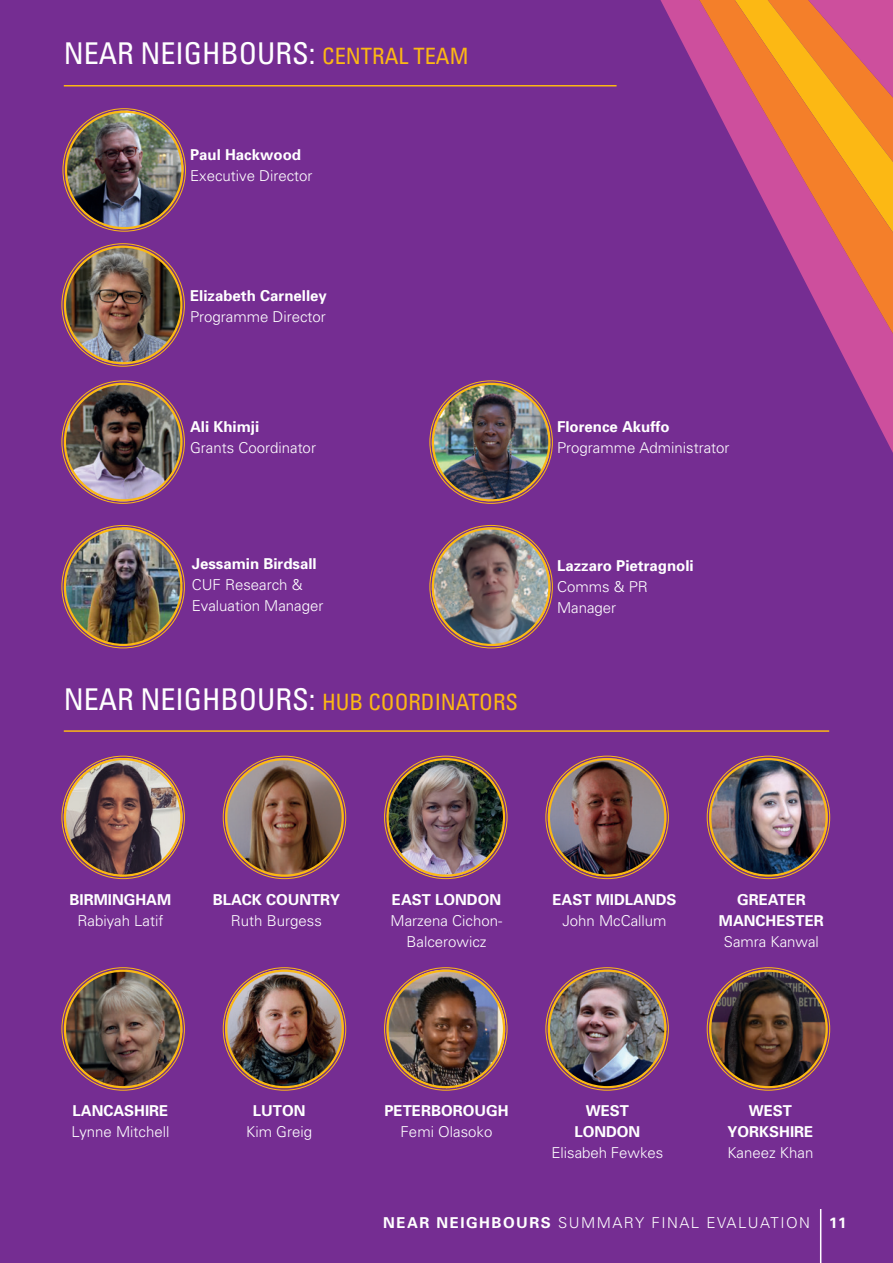
<style>
.page{position:relative;width:893px;height:1263px;background:#752d92}
.page>*{position:absolute;margin:0;border:0;box-sizing:border-box;transform-origin:0 0}
.t1{font:condensed 30px "Univers";color:#fff}
.t2{font:300 15px/21px "Univers";color:#fff}
.t3{font:700 15px/21px "Univers";color:#fff;text-align:center}
.t4{font:300 15px "Univers";letter-spacing:.1em;color:#fff}
.s1{font-size:22.5px;color:#fcb814}
.s2{font-weight:700}
</style>
<div class="page">
<svg style="left:660px;top:0;width:233px;height:453px"></svg>
<svg style="left:699px;top:0;width:194px;height:334px"></svg>
<hr style="left:64px;top:85px;width:553px;height:1px;background:#fcb814">
<img style="left:65px;top:111px;width:119px;height:118px;border-radius:59px">
<div style="left:65px;top:111px;width:119px;height:118px;border:2px solid #fcb814;border-radius:50%"></div>
<img style="left:64px;top:246px;width:119px;height:118px;border-radius:59px">
<div style="left:64px;top:246px;width:119px;height:118px;border:2px solid #fcb814;border-radius:50%"></div>
<img style="left:64px;top:383px;width:119px;height:118px;border-radius:59px">
<div style="left:64px;top:383px;width:119px;height:118px;border:2px solid #fcb814;border-radius:50%"></div>
<img style="left:432px;top:383px;width:118px;height:118px;border-radius:59px">
<div style="left:432px;top:383px;width:118px;height:118px;border:2px solid #fcb814;border-radius:50%"></div>
<img style="left:64px;top:527px;width:119px;height:119px;border-radius:59px">
<div style="left:64px;top:527px;width:119px;height:119px;border:2px solid #fcb814;border-radius:50%"></div>
<img style="left:432px;top:527px;width:118px;height:119px;border-radius:59px">
<div style="left:432px;top:527px;width:118px;height:119px;border:2px solid #fcb814;border-radius:50%"></div>
<img style="left:64px;top:758px;width:119px;height:119px;border-radius:59px">
<div style="left:64px;top:758px;width:119px;height:119px;border:2px solid #fcb814;border-radius:50%"></div>
<img style="left:225px;top:758px;width:119px;height:119px;border-radius:59px">
<div style="left:225px;top:758px;width:119px;height:119px;border:2px solid #fcb814;border-radius:50%"></div>
<hr style="left:64px;top:730px;width:765px;height:2px;background:#fcb814">
<img style="left:386px;top:758px;width:119px;height:119px;border-radius:59px">
<div style="left:386px;top:758px;width:119px;height:119px;border:2px solid #fcb814;border-radius:50%"></div>
<img style="left:548px;top:758px;width:118px;height:119px;border-radius:59px">
<div style="left:548px;top:758px;width:118px;height:119px;border:2px solid #fcb814;border-radius:50%"></div>
<img style="left:709px;top:758px;width:119px;height:119px;border-radius:59px">
<div style="left:709px;top:758px;width:119px;height:119px;border:2px solid #fcb814;border-radius:50%"></div>
<hr style="left:820px;top:1209px;width:1px;height:54px;background:#fff">
<img style="left:64px;top:969px;width:119px;height:119px;border-radius:59px">
<div style="left:64px;top:969px;width:119px;height:119px;border:2px solid #fcb814;border-radius:50%"></div>
<img style="left:225px;top:969px;width:119px;height:119px;border-radius:59px">
<div style="left:225px;top:969px;width:119px;height:119px;border:2px solid #fcb814;border-radius:50%"></div>
<img style="left:386px;top:969px;width:119px;height:119px;border-radius:59px">
<div style="left:386px;top:969px;width:119px;height:119px;border:2px solid #fcb814;border-radius:50%"></div>
<img style="left:548px;top:969px;width:118px;height:119px;border-radius:59px">
<div style="left:548px;top:969px;width:118px;height:119px;border:2px solid #fcb814;border-radius:50%"></div>
<img style="left:709px;top:969px;width:119px;height:119px;border-radius:59px">
<div style="left:709px;top:969px;width:119px;height:119px;border:2px solid #fcb814;border-radius:50%"></div>
<h1 class="t1" style="left:64px;top:35px;width:406px">NEAR NEIGHBOURS: <span class="s1">CENTRAL TEAM</span></h1>
<p class="t3" style="left:190px;top:144px;width:112px">Paul Hackwood</p>
<p class="t2" style="left:190px;top:165px;width:124px">Executive Director</p>
<p class="t3" style="left:190px;top:286px;width:138px">Elizabeth Carnelley</p>
<p class="t2" style="left:190px;top:307px;width:137px">Programme Director</p>
<p class="t3" style="left:190px;top:416px;width:71px">Ali Khimji</p>
<p class="t2" style="left:190px;top:437px;width:127px">Grants Coordinator</p>
<p class="t3" style="left:192px;top:553px;width:127px">Jessamin Birdsall</p>
<p class="t2" style="left:192px;top:574px;width:133px">CUF Research &amp;<br>Evaluation Manager</p>
<h1 class="t1" style="left:64px;top:680px;width:456px">NEAR NEIGHBOURS: <span class="s1">HUB COORDINATORS</span></h1>
<p class="t3" style="left:557px;top:416px;width:114px">Florence Akuffo</p>
<p class="t2" style="left:557px;top:437px;width:174px">Programme Administrator</p>
<p class="t3" style="left:557px;top:555px;width:138px">Lazzaro Pietragnoli</p>
<p class="t2" style="left:557px;top:576px;width:92px">Comms &amp; PR<br>Manager</p>
<p class="t3" style="left:70px;top:889px;width:103px">BIRMINGHAM</p>
<p class="t2" style="left:78px;top:910px;width:87px">Rabiyah Latif</p>
<p class="t3" style="left:213px;top:889px;width:129px">BLACK COUNTRY</p>
<p class="t2" style="left:231px;top:910px;width:92px">Ruth Burgess</p>
<p class="t3" style="left:392px;top:889px;width:111px">EAST LONDON</p>
<p class="t2" style="left:391px;top:910px;width:113px;text-align:center">Marzena Cichon-<br>Balcerowicz</p>
<p class="t3" style="left:552px;top:889px;width:126px">EAST MIDLANDS</p>
<p class="t2" style="left:562px;top:910px;width:106px">John McCallum</p>
<p class="t3" style="left:719px;top:889px;width:106px">GREATER<br>MANCHESTER</p>
<p class="t2" style="left:724px;top:931px;width:96px">Samra Kanwal</p>
<p class="t3" style="left:73px;top:1101px;width:97px">LANCASHIRE</p>
<p class="t2" style="left:72px;top:1122px;width:99px">Lynne Mitchell</p>
<p class="t3" style="left:253px;top:1101px;width:54px">LUTON</p>
<p class="t2" style="left:246px;top:1122px;width:67px">Kim Greig</p>
<p class="t3" style="left:384px;top:1101px;width:126px">PETERBOROUGH</p>
<p class="t2" style="left:401px;top:1122px;width:93px">Femi Olasoko</p>
<p class="t3" style="left:574px;top:1101px;width:67px">WEST<br>LONDON</p>
<p class="t2" style="left:551px;top:1143px;width:113px">Elisabeh Fewkes</p>
<p class="t3" style="left:727px;top:1101px;width:87px">WEST<br>YORKSHIRE</p>
<p class="t2" style="left:727px;top:1143px;width:87px">Kaneez Khan</p>
<p class="t4" style="left:383px;top:1213px;width:428px"><span class="s2">NEAR NEIGHBOURS</span> SUMMARY FINAL EVALUATION</p>
<p class="t3" style="left:829px;top:1212px;width:19px">11</p>
</div>
